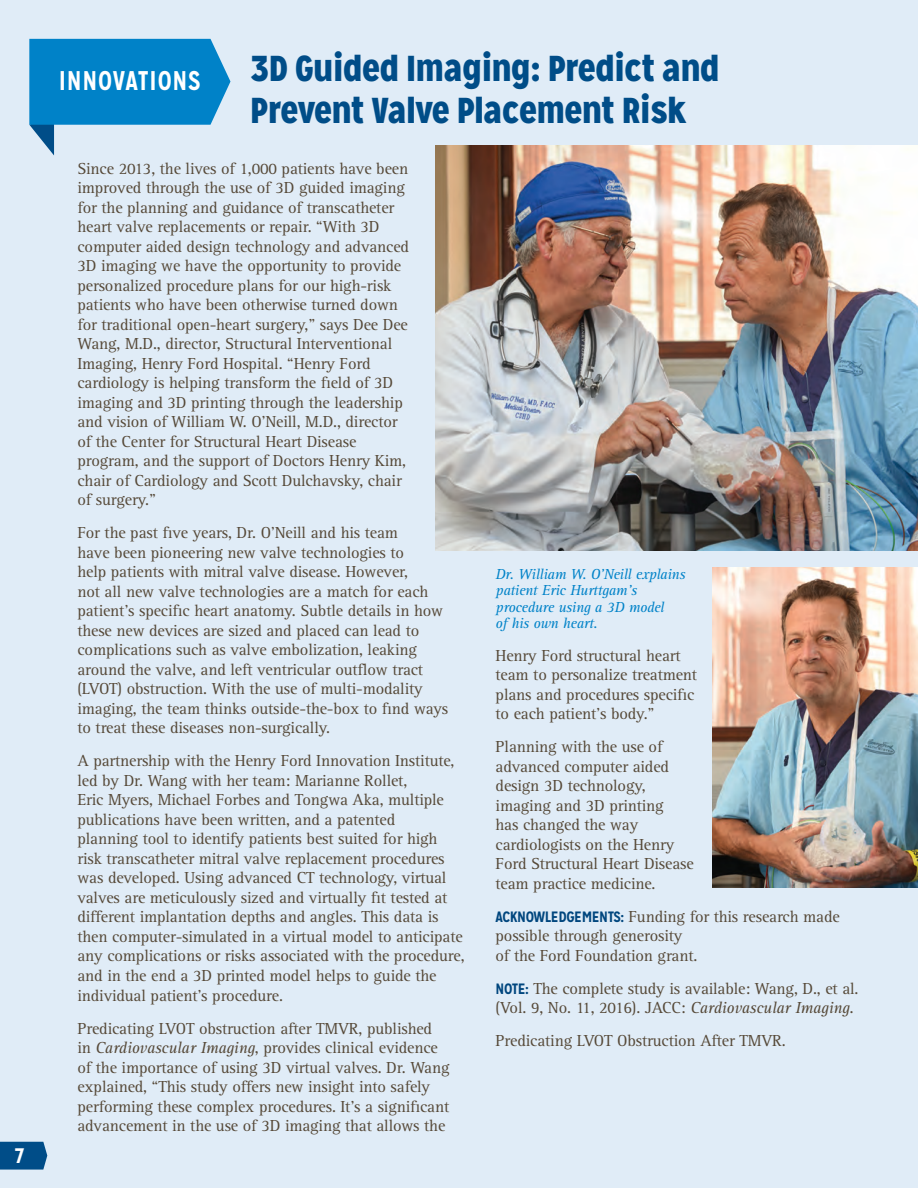
<style>
.page{position:relative;width:918px;height:1188px;background:#e0ecf7}
.page>*{position:absolute;margin:0;border:0;box-sizing:border-box;transform-origin:0 0}
.t1{font:900 36px/42px "Mission Gothic";letter-spacing:.01em;color:#004d88}
.t2{font:700 27px "Mission Gothic";letter-spacing:.03em;color:#fff;scale:.93 1}
.t3{font:700 21px "Mission Gothic";color:#fff}
.t4{font:16.5px/19.5px "Rotis Serif";letter-spacing:-.01em;color:#564938}
.t5{font:italic 15px/16.5px "Rotis Serif";letter-spacing:-.02em;color:#0082c8}
.s1{font-style:italic}
.s2{font-family:"Mission Gothic";font-weight:700;font-size:15px;color:#00467e}
</style>
<div class="page">
<svg style="left:0;top:1142px;width:47px;height:27px"></svg>
<svg style="left:29px;top:39px;width:201px;height:116px"></svg>
<img style="left:435px;top:145px;width:483px;height:405px">
<img style="left:712px;top:567px;width:206px;height:321px">
<p class="t3" style="left:15px;top:1142px;width:10px">7</p>
<p class="t1" style="left:251px;top:47px;width:470px">3D Guided Imaging: Predict and<br>Prevent Valve Placement Risk</p>
<p class="t4" style="left:77px;top:159px;width:333px">Since 2013, the lives of 1,000 patients have been improved through the use of 3D guided imaging for the planning and guidance of transcatheter heart valve replacements or repair. “With 3D computer aided design technology and advanced 3D imaging we have the opportunity to provide personalized procedure plans for our high-risk patients who have been otherwise turned down for traditional open-heart surgery,” says Dee Dee Wang, M.D., director, Structural Interventional Imaging, Henry Ford Hospital. “Henry Ford cardiology is helping transform the field of 3D imaging and 3D printing through the leadership and vision of William W. O’Neill, M.D., director of the Center for Structural Heart Disease program, and the support of Doctors Henry Kim, chair of Cardiology and Scott Dulchavsky, chair of surgery.”</p>
<p class="t4" style="left:77px;top:524px;width:372px">For the past five years, Dr. O’Neill and his team<br>have been pioneering new valve technologies to<br>help patients with mitral valve disease. However,<br>not all new valve technologies are a match for each patient’s specific heart anatomy. Subtle details in how these new devices are sized and placed can lead to complications such as valve embolization, leaking around the valve, and left ventricular outflow tract (LVOT) obstruction. With the use of multi-modality imaging, the team thinks outside-the-box to find ways to treat these diseases non-surgically.</p>
<p class="t4" style="left:77px;top:752px;width:389px">A partnership with the Henry Ford Innovation Institute, led by Dr. Wang with her team: Marianne Rollet,<br>Eric Myers, Michael Forbes and Tongwa Aka, multiple publications have been written, and a patented<br>planning tool to identify patients best suited for high risk transcatheter mitral valve replacement procedures was developed. Using advanced CT technology, virtual valves are meticulously sized and virtually fit tested at different implantation depths and angles. This data is then computer-simulated in a virtual model to anticipate any complications or risks associated with the procedure, and in the end a 3D printed model helps to guide the individual patient’s procedure.</p>
<p class="t4" style="left:77px;top:1019px;width:374px">Predicating LVOT obstruction after TMVR, published in <span class="s1">Cardiovascular Imaging</span>, provides clinical evidence of the importance of using 3D virtual valves. Dr. Wang explained, “This study offers new insight into safely performing these complex procedures. It’s a significant advancement in the use of 3D imaging that allows the</p>
<p class="t2" style="left:59px;top:64px;width:154px">INNOVATIONS</p>
<p class="t5" style="left:496px;top:566px;width:191px">Dr. William W. O’Neill explains patient Eric Hurttgam's procedure using a 3D model<br>of his own heart.</p>
<p class="t4" style="left:496px;top:646px;width:203px">Henry Ford structural heart team to personalize treatment plans and procedures specific to each patient’s body.”</p>
<p class="t4" style="left:496px;top:738px;width:200px">Planning with the use of advanced computer aided design 3D technology, imaging and 3D printing<br>has changed the way cardiologists on the Henry<br>Ford Structural Heart Disease team practice medicine.</p>
<p class="t4" style="left:496px;top:907px;width:346px"><span class="s2">ACKNOWLEDGEMENTS:</span> Funding for this research made possible through generosity<br>of the Ford Foundation grant.</p>
<p class="t4" style="left:496px;top:979px;width:364px"><span class="s2">NOTE:</span> The complete study is available: Wang, D., et al. (Vol. 9, No. 11, 2016). JACC: <span class="s1">Cardiovascular Imaging.</span></p>
<p class="t4" style="left:496px;top:1031px;width:292px">Predicating LVOT Obstruction After TMVR.</p>
</div>
